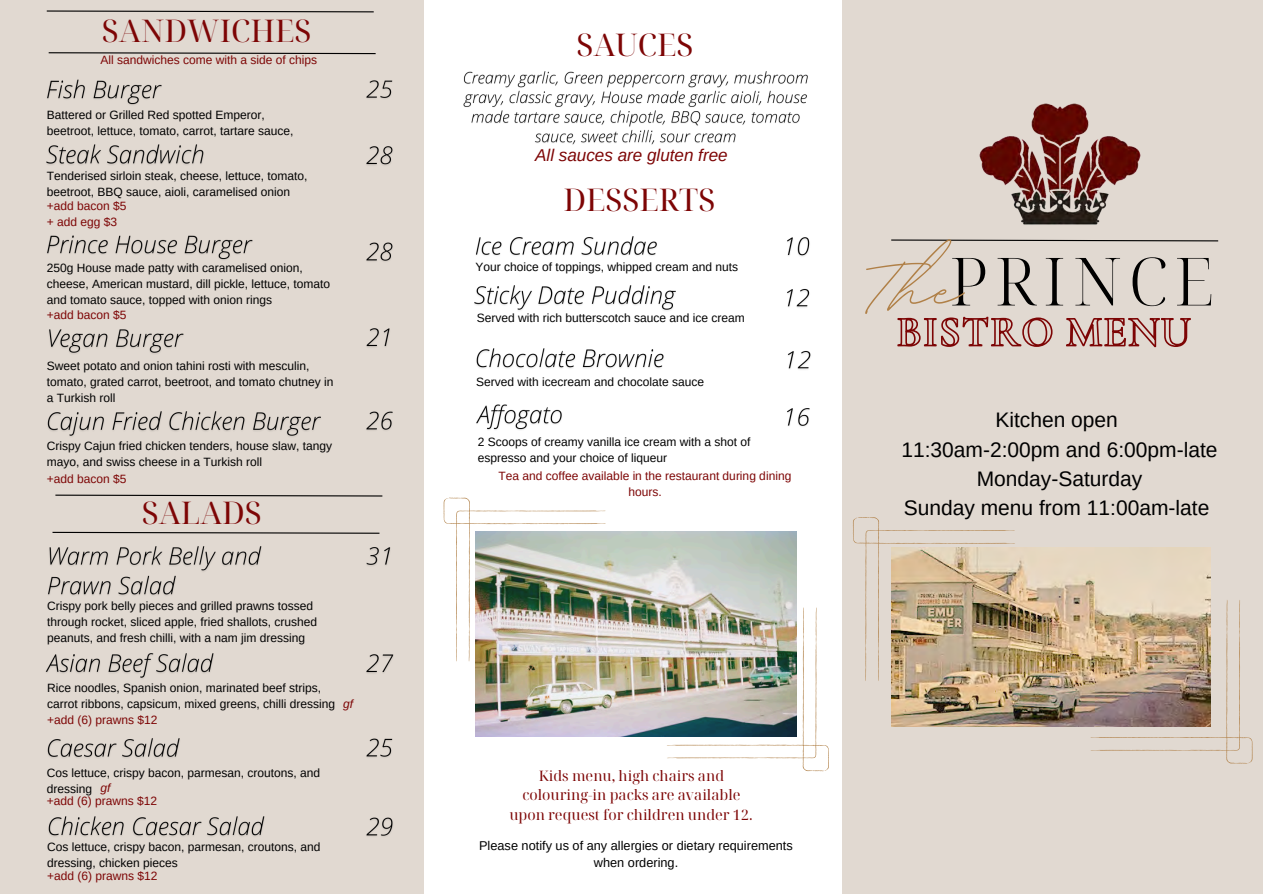
<style>
.page{position:relative;width:1263px;height:894px;background:#fff}
.page>*{position:absolute;margin:0;border:0;box-sizing:border-box;transform-origin:0 0}
.t1{font:125.85px "BD Script";color:#b08047}
.t2{font:300 66.45px "Noto Serif Display";letter-spacing:.1em;color:#000}
.t3{font:31.2px "Noto Serif Display";color:#7d0505}
.t4{font:21px/29.2px "Arimo";color:#000;text-align:center}
.t5{font:italic 17.1px "Arimo";color:#7d0505}
.t6{font:14.4px/19.5px "Noto Serif Display";color:#7d0505;text-align:center}
.t7{font:12.75px/17px "Arimo";color:#000;text-align:center}
.t8{font:12px/16px "Arimo";color:#000}
.t9{font:12px/16px "Arimo";color:#7d0505;text-align:center}
.t10{font:italic 12px "Arimo";color:#7d0505}
</style>
<div class="page">
<div style="left:0;top:0;width:1263px;height:893px;background:#e1d9d1"></div>
<div style="left:424px;top:0;width:418px;height:893px;background:#fff"></div>
<svg style="left:891px;top:239px;width:328px;height:3px"></svg>
<img style="left:979px;top:103px;width:162px;height:122px">
<img style="left:891px;top:547px;width:320px;height:179px">
<img style="left:853px;top:517px;width:163px;height:164px">
<img style="left:1090px;top:599px;width:162px;height:164px">
<img style="left:476px;top:531px;width:320px;height:205px">
<img style="left:475px;top:236px;width:182px;height:20px">
<img style="left:474px;top:285px;width:202px;height:26px">
<img style="left:476px;top:348px;width:188px;height:21px">
<img style="left:476px;top:404px;width:86px;height:26px">
<img style="left:787px;top:237px;width:23px;height:20px">
<img style="left:787px;top:289px;width:23px;height:19px">
<img style="left:787px;top:351px;width:24px;height:19px">
<img style="left:787px;top:408px;width:23px;height:19px">
<img style="left:463px;top:71px;width:345px;height:74px">
<img style="left:444px;top:497px;width:162px;height:164px">
<img style="left:666px;top:606px;width:163px;height:165px">
<svg style="left:897px;top:316px;width:294px;height:32px"></svg>
<svg style="left:46px;top:10px;width:328px;height:3px"></svg>
<svg style="left:48px;top:52px;width:328px;height:3px"></svg>
<svg style="left:55px;top:494px;width:328px;height:3px"></svg>
<svg style="left:52px;top:531px;width:328px;height:3px"></svg>
<img style="left:366px;top:80px;width:27px;height:19px">
<img style="left:47px;top:79px;width:115px;height:26px">
<img style="left:366px;top:146px;width:27px;height:19px">
<img style="left:46px;top:144px;width:158px;height:21px">
<img style="left:366px;top:242px;width:27px;height:19px">
<img style="left:47px;top:235px;width:206px;height:25px">
<img style="left:366px;top:328px;width:24px;height:19px">
<img style="left:49px;top:329px;width:135px;height:25px">
<img style="left:366px;top:411px;width:27px;height:19px">
<img style="left:47px;top:411px;width:274px;height:26px">
<img style="left:366px;top:654px;width:28px;height:19px">
<img style="left:45px;top:653px;width:169px;height:26px">
<img style="left:366px;top:738px;width:27px;height:19px">
<img style="left:47px;top:738px;width:133px;height:20px">
<img style="left:48px;top:816px;width:217px;height:21px">
<img style="left:366px;top:817px;width:27px;height:19px">
<img style="left:366px;top:547px;width:25px;height:19px">
<img style="left:48px;top:546px;width:214px;height:50px">
<p class="t3" style="left:102px;top:9px;width:211px">SANDWICHES</p>
<p class="t9" style="left:100px;top:52px;width:218px">All sandwiches come with a side of chips</p>
<p class="t8" style="left:47px;top:107px;width:248px">Battered or Grilled Red spotted Emperor, beetroot, lettuce, tomato, carrot, tartare sauce,</p>
<p class="t8" style="left:47px;top:168px;width:262px">Tenderised sirloin steak, cheese, lettuce, tomato, beetroot, BBQ sauce, aioli, caramelised onion</p>
<p class="t9" style="left:47px;top:197px;width:81px">+add bacon $5</p>
<p class="t9" style="left:47px;top:213px;width:72px">+ add egg $3</p>
<p class="t8" style="left:47px;top:260px;width:285px">250g House made patty with caramelised onion, cheese, American mustard, dill pickle, lettuce, tomato and tomato sauce, topped with onion rings</p>
<p class="t9" style="left:47px;top:307px;width:81px">+add bacon $5</p>
<p class="t8" style="left:47px;top:357px;width:288px">Sweet potato and onion tahini rosti with mesculin, tomato, grated carrot, beetroot, and tomato chutney in a Turkish roll</p>
<h4 class="t8" style="left:47px;top:437px;width:287px">Crispy Cajun fried chicken tenders, house slaw, tangy mayo, and swiss cheese in a Turkish roll</h4>
<h1 class="t9" style="left:47px;top:470px;width:81px">+add bacon $5</h1>
<p class="t3" style="left:142px;top:490px;width:121px">SALADS</p>
<h2 class="t8" style="left:47px;top:597px;width:271px">Crispy pork belly pieces and grilled prawns tossed through rocket, sliced apple, fried shallots, crushed peanuts, and fresh chilli, with a nam jim dressing</h2>
<p class="t8" style="left:47px;top:680px;width:289px">Rice noodles, Spanish onion, marinated beef strips, carrot ribbons, capsicum, mixed greens, chilli dressing</p>
<h4 class="t9" style="left:47px;top:711px;width:112px">+add (6) prawns $12</h4>
<p class="t10" style="left:343px;top:696px;width:11px">gf</p>
<p class="t8" style="left:47px;top:764px;width:275px">Cos lettuce, crispy bacon, parmesan, croutons, and dressing</p>
<p class="t9" style="left:47px;top:792px;width:112px">+add (6) prawns $12</p>
<p class="t10" style="left:101px;top:781px;width:11px">gf</p>
<p class="t8" style="left:47px;top:839px;width:275px">Cos lettuce, crispy bacon, parmesan, croutons, and dressing, chicken pieces</p>
<p class="t9" style="left:47px;top:867px;width:112px">+add (6) prawns $12</p>
<p class="t3" style="left:577px;top:22px;width:118px">SAUCES</p>
<p class="t5" style="left:535px;top:146px;width:194px">All sauces are gluten free</p>
<p class="t3" style="left:563px;top:177px;width:153px">DESSERTS</p>
<p class="t8" style="left:475px;top:259px;width:264px">Your choice of toppings, whipped cream and nuts</p>
<p class="t8" style="left:477px;top:309px;width:269px">Served with rich butterscotch sauce and ice cream</p>
<p class="t8" style="left:476px;top:374px;width:230px">Served with icecream and chocolate sauce</p>
<p class="t8" style="left:478px;top:433px;width:274px">2 Scoops of creamy vanilla ice cream with a shot of espresso and your choice of liqueur</p>
<p class="t9" style="left:499px;top:467px;width:294px">Tea and coffee available in the restaurant during dining hours.</p>
<p class="t1" style="left:862px;top:204px;width:101px">The</p>
<p class="t2" style="left:949px;top:234px;width:267px">PRINCE</p>
<p class="t4" style="left:901px;top:405px;width:318px">Kitchen open<br>11:30am-2:00pm and 6:00pm-late<br>Monday-Saturday<br>Sunday menu from 11:00am-late</p>
<h4 class="t6" style="left:509px;top:765px;width:245px">Kids menu, high chairs and colouring-in packs are available upon request for children under 12.</h4>
<p class="t7" style="left:479px;top:836px;width:315px">Please notify us of any allergies or dietary requirements when ordering.</p>
</div>
